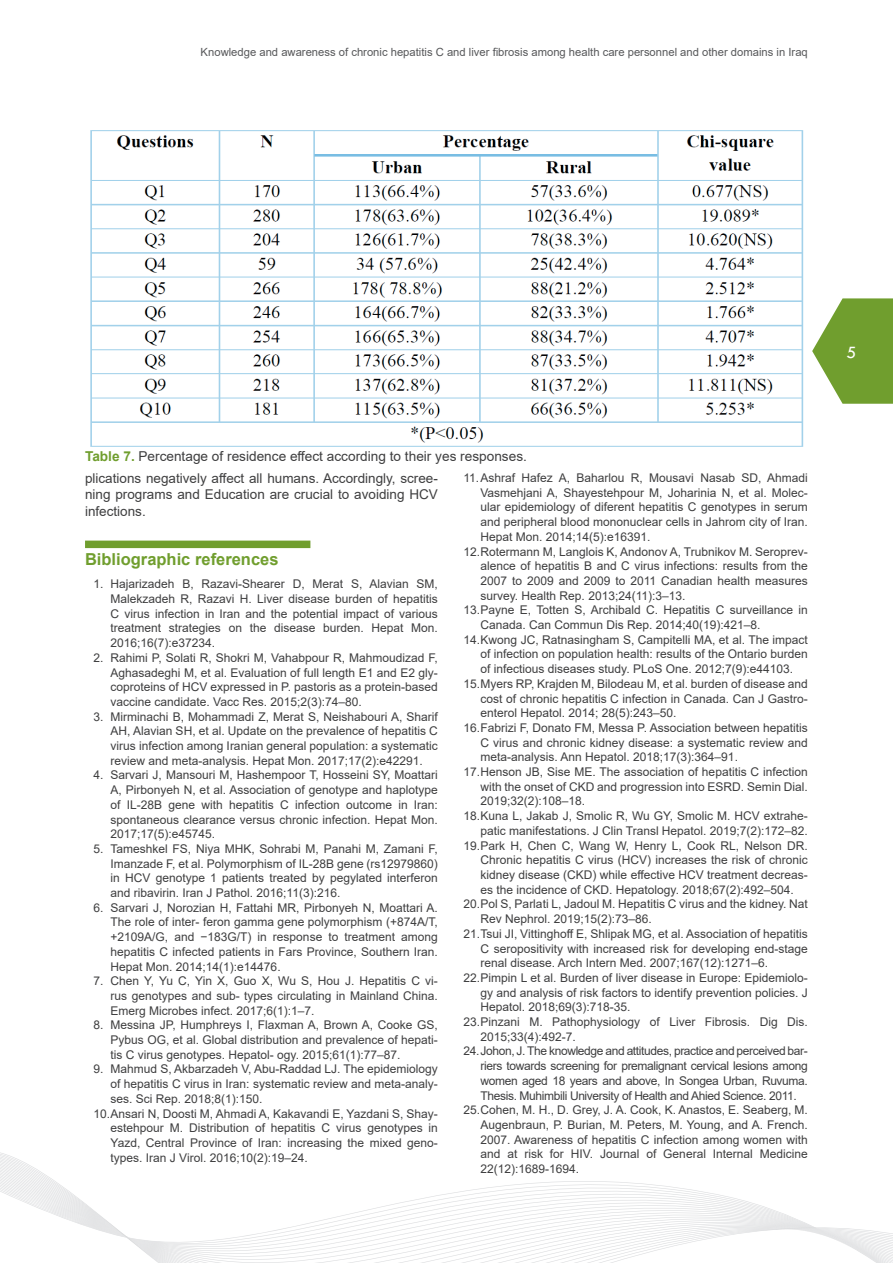
<style>
.page{position:relative;width:893px;height:1263px;background:#fff}
.page>*{position:absolute;margin:0;border:0;box-sizing:border-box;transform-origin:0 0}
.t1{font:18px "Tw Cen";color:#fff}
.t2{font:700 16.5px "Arial";color:#709e2e}
.t3{font:13.65px "Arial";color:#3e3e3f}
.t4{font:13.5px/16.2px "Arial";color:#3e3e3f;text-align:justify}
.t5{font:12px/14.7px "Arial";color:#3e3e3f;text-align:justify}
.t6{font:12px "Arial";letter-spacing:-.03em;color:#3e3e3f}
.t7{font:11.25px "Arial";color:#57585a}
.s1{font-weight:700;color:#709e2e}
</style>
<div class="page">
<svg style="left:812px;top:298px;width:81px;height:106px"></svg>
<svg style="left:0;top:1167px;width:893px;height:96px"></svg>
<div style="left:85px;top:541px;width:225px;height:7px;background:#709e2e"></div>
<img style="left:90px;top:130px;width:714px;height:317px">
<p class="t7" style="left:201px;top:44px;width:609px">Knowledge and awareness of chronic hepatitis C and liver fibrosis among health care personnel and other domains in Iraq</p>
<p class="t3" style="left:85px;top:446px;width:443px"><span class="s1">Table 7.</span> Percentage of residence effect according to their yes responses.</p>
<p class="t4" style="left:85px;top:470px;width:354px">plications negatively affect all humans. Accordingly, scree&shy;ning programs and Education are crucial to avoiding HCV infections.</p>
<h2 class="t2" style="left:85px;top:548px;width:195px">Bibliographic references</h2>
<p class="t5" style="left:111px;top:577px;width:329px;text-indent:-17px">1. Hajarizadeh B, Razavi-Shearer D, Merat S, Alavian SM, Malekzadeh R, Razavi H. Liver disease burden of hepatitis C virus infection in Iran and the potential impact of various treatment strategies on the disease burden. Hepat Mon.<br>2016;16(7):e37234.</p>
<p class="t5" style="left:111px;top:650px;width:329px;text-indent:-17px">2. Rahimi P, Solati R, Shokri M, Vahabpour R, Mahmoudizad F, Aghasadeghi M, et al. Evaluation of full length E1 and E2 gly&shy;coproteins of HCV expressed in P. pastoris as a protein-based vaccine candidate. Vacc Res. 2015;2(3):74–80.</p>
<p class="t5" style="left:111px;top:709px;width:329px;text-indent:-17px">3. Mirminachi B, Mohammadi Z, Merat S, Neishabouri A, Sharif AH, Alavian SH, et al. Update on the prevalence of hepatitis C virus infection among Iranian general population: a systematic review and meta-analysis. Hepat Mon. 2017;17(2):e42291.</p>
<p class="t5" style="left:111px;top:768px;width:329px;text-indent:-17px">4. Sarvari J, Mansouri M, Hashempoor T, Hosseini SY, Moattari A, Pirbonyeh N, et al. Association of genotype and haplotype of IL-28B gene with hepatitis C infection outcome in Iran: spontaneous clearance versus chronic infection. Hepat Mon.<br>2017;17(5):e45745.</p>
<p class="t5" style="left:111px;top:841px;width:329px;text-indent:-17px">5. Tameshkel FS, Niya MHK, Sohrabi M, Panahi M, Zamani F, Imanzade F, et al. Polymorphism of IL-28B gene (rs12979860) in HCV genotype 1 patients treated by pegylated interferon and ribavirin. Iran J Pathol. 2016;11(3):216.</p>
<p class="t5" style="left:111px;top:900px;width:329px;text-indent:-17px">6. Sarvari J, Norozian H, Fattahi MR, Pirbonyeh N, Moattari A.<br>The role of inter‑ feron gamma gene polymorphism (+874A/T, +2109A/G, and −183G/T) in response to treatment among hepatitis C infected patients in Fars Province, Southern Iran.<br>Hepat Mon. 2014;14(1):e14476.</p>
<p class="t5" style="left:111px;top:974px;width:329px;text-indent:-17px">7. Chen Y, Yu C, Yin X, Guo X, Wu S, Hou J. Hepatitis C vi&shy;rus genotypes and sub‑ types circulating in Mainland China.<br>Emerg Microbes infect. 2017;6(1):1–7.</p>
<p class="t5" style="left:111px;top:1018px;width:329px;text-indent:-17px">8. Messina JP, Humphreys I, Flaxman A, Brown A, Cooke GS, Pybus OG, et al. Global distribution and prevalence of hepati&shy;tis C virus genotypes. Hepatol‑ ogy. 2015;61(1):77–87.</p>
<p class="t5" style="left:94px;top:1062px;width:346px">9. Mahmud S, Akbarzadeh V, Abu-Raddad LJ. The epidemiology</p>
<p class="t5" style="left:111px;top:1076px;width:329px">of hepatitis C virus in Iran: systematic review and meta-analy-</p>
<p class="t5" style="left:111px;top:1091px;width:154px">ses. Sci Rep. 2018;8(1):150.</p>
<p class="t5" style="left:94px;top:1106px;width:346px">10.Ansari N, Doosti M, Ahmadi A, Kakavandi E, Yazdani S, Shay-</p>
<p class="t5" style="left:111px;top:1121px;width:329px">estehpour M. Distribution of hepatitis C virus genotypes in</p>
<p class="t5" style="left:111px;top:1135px;width:329px">Yazd, Central Province of Iran: increasing the mixed geno-</p>
<p class="t5" style="left:111px;top:1150px;width:199px">types. Iran J Virol. 2016;10(2):19–24.</p>
<p class="t5" style="left:463px;top:470px;width:346px">11.Ashraf Hafez A, Baharlou R, Mousavi Nasab SD, Ahmadi</p>
<p class="t5" style="left:480px;top:485px;width:329px">Vasmehjani A, Shayestehpour M, Joharinia N, et al. Molec-</p>
<p class="t5" style="left:480px;top:500px;width:329px">ular epidemiology of diferent hepatitis C genotypes in serum</p>
<p class="t5" style="left:480px;top:514px;width:329px">and peripheral blood mononuclear cells in Jahrom city of Iran.</p>
<p class="t5" style="left:480px;top:529px;width:172px">Hepat Mon. 2014;14(5):e16391.</p>
<p class="t5" style="left:463px;top:544px;width:346px">12.Rotermann M, Langlois K, Andonov A, Trubnikov M. Seroprev-</p>
<p class="t5" style="left:480px;top:559px;width:329px">alence of hepatitis B and C virus infections: results from the</p>
<p class="t5" style="left:480px;top:573px;width:329px">2007 to 2009 and 2009 to 2011 Canadian health measures</p>
<p class="t5" style="left:480px;top:588px;width:207px">survey. Health Rep. 2013;24(11):3–13.</p>
<p class="t5" style="left:463px;top:603px;width:346px">13.Payne E, Totten S, Archibald C. Hepatitis C surveillance in</p>
<p class="t5" style="left:480px;top:617px;width:282px">Canada. Can Commun Dis Rep. 2014;40(19):421–8.</p>
<p class="t5" style="left:463px;top:632px;width:346px">14.Kwong JC, Ratnasingham S, Campitelli MA, et al. The impact</p>
<p class="t5" style="left:480px;top:647px;width:329px">of infection on population health: results of the Ontario burden</p>
<p class="t5" style="left:480px;top:661px;width:314px">of infectious diseases study. PLoS One. 2012;7(9):e44103.</p>
<p class="t5" style="left:463px;top:676px;width:346px">15.Myers RP, Krajden M, Bilodeau M, et al. burden of disease and</p>
<p class="t5" style="left:480px;top:691px;width:329px">cost of chronic hepatitis C infection in Canada. Can J Gastro-</p>
<p class="t5" style="left:480px;top:706px;width:198px">enterol Hepatol. 2014; 28(5):243–50.</p>
<p class="t5" style="left:463px;top:720px;width:346px">16.Fabrizi F, Donato FM, Messa P. Association between hepatitis</p>
<p class="t5" style="left:480px;top:735px;width:329px">C virus and chronic kidney disease: a systematic review and</p>
<p class="t5" style="left:480px;top:750px;width:259px">meta-analysis. Ann Hepatol. 2018;17(3):364–91.</p>
<p class="t5" style="left:463px;top:764px;width:346px">17.Henson JB, Sise ME. The association of hepatitis C infection</p>
<p class="t5" style="left:480px;top:779px;width:329px">with the onset of CKD and progression into ESRD. Semin Dial.</p>
<p class="t5" style="left:480px;top:794px;width:106px">2019;32(2):108–18.</p>
<p class="t5" style="left:463px;top:808px;width:346px">18.Kuna L, Jakab J, Smolic R, Wu GY, Smolic M. HCV extrahe-</p>
<p class="t5" style="left:480px;top:823px;width:329px">patic manifestations. J Clin Transl Hepatol. 2019;7(2):172–82.</p>
<p class="t5" style="left:463px;top:838px;width:346px">19.Park H, Chen C, Wang W, Henry L, Cook RL, Nelson DR.</p>
<p class="t5" style="left:480px;top:853px;width:329px">Chronic hepatitis C virus (HCV) increases the risk of chronic</p>
<p class="t5" style="left:480px;top:867px;width:329px">kidney disease (CKD) while effective HCV treatment decreas-</p>
<p class="t5" style="left:480px;top:882px;width:315px">es the incidence of CKD. Hepatology. 2018;67(2):492–504.</p>
<p class="t5" style="left:463px;top:897px;width:346px">20.Pol S, Parlati L, Jadoul M. Hepatitis C virus and the kidney. Nat</p>
<p class="t5" style="left:480px;top:911px;width:173px">Rev Nephrol. 2019;15(2):73–86.</p>
<p class="t5" style="left:463px;top:926px;width:346px">21.Tsui JI, Vittinghoff E, Shlipak MG, et al. Association of hepatitis</p>
<p class="t5" style="left:480px;top:941px;width:329px">C seropositivity with increased risk for developing end-stage</p>
<p class="t5" style="left:480px;top:955px;width:289px">renal disease. Arch Intern Med. 2007;167(12):1271–6.</p>
<p class="t5" style="left:463px;top:970px;width:346px">22.Pimpin L et al. Burden of liver disease in Europe: Epidemiolo-</p>
<p class="t5" style="left:480px;top:985px;width:329px">gy and analysis of risk factors to identify prevention policies. J</p>
<p class="t5" style="left:480px;top:1000px;width:152px">Hepatol. 2018;69(3):718-35.</p>
<p class="t5" style="left:463px;top:1014px;width:346px">23.Pinzani M. Pathophysiology of Liver Fibrosis. Dig Dis.</p>
<p class="t5" style="left:480px;top:1029px;width:97px">2015;33(4):492-7.</p>
<p class="t6" style="left:463px;top:1043px;width:346px">24.Johon, J. The knowledge and attitudes, practice and perceived bar-</p>
<p class="t6" style="left:480px;top:1058px;width:329px">riers towards screening for premalignant cervical lesions among</p>
<p class="t6" style="left:480px;top:1072px;width:329px">women aged 18 years and above, In Songea Urban, Ruvuma.</p>
<p class="t6" style="left:480px;top:1087px;width:318px">Thesis. Muhimbili University of Health and Ahied Science. 2011.</p>
<p class="t5" style="left:463px;top:1102px;width:346px">25.Cohen, M. H., D. Grey, J. A. Cook, K. Anastos, E. Seaberg, M.</p>
<p class="t5" style="left:480px;top:1117px;width:329px">Augenbraun, P. Burian, M. Peters, M. Young, and A. French.</p>
<p class="t5" style="left:480px;top:1132px;width:329px">2007. Awareness of hepatitis C infection among women with</p>
<p class="t5" style="left:480px;top:1147px;width:329px">and at risk for HIV. Journal of General Internal Medicine</p>
<p class="t5" style="left:480px;top:1161px;width:100px">22(12):1689-1694.</p>
<h1 class="t1" style="left:846px;top:341px;width:11px">5</h1>
</div>
